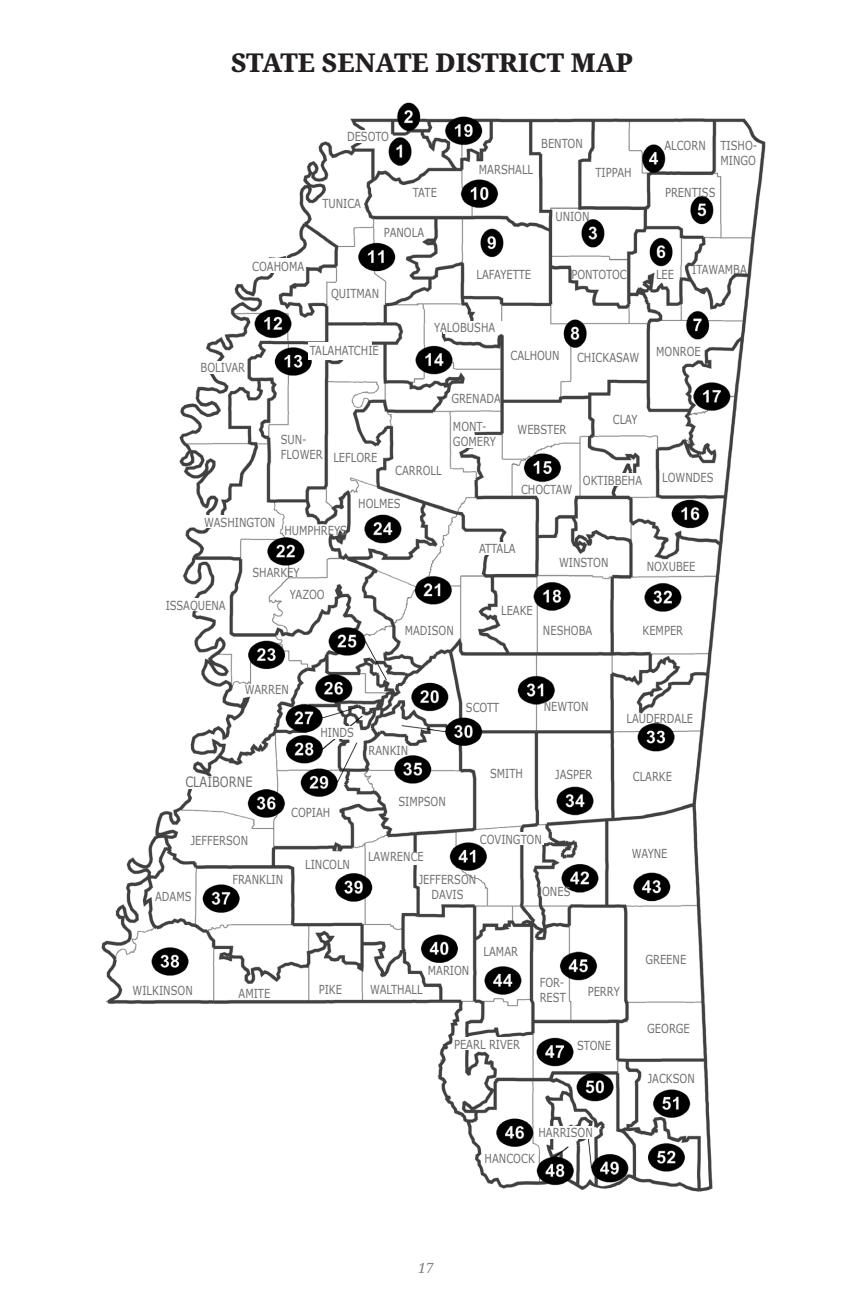
<style>
.page{position:relative;width:864px;height:1296px;background:#fff}
.page>*{position:absolute;margin:0;border:0;box-sizing:border-box;transform-origin:0 0}
.t1{font:800 26px "Noto Serif";color:#231f20}
.t2{font:14.2px "Verdana";color:#6d6e70;scale:.8 1}
.Leaders_4_Col{font:italic 14px "Noto Serif";color:#808285}
.t3{font:12.4px/15px "Verdana";color:#6d6e70;scale:.8 1}
</style>
<div class="page">
<img style="left:101px;top:102px;width:665px;height:1090px">
<div style="left:308px;top:342px;width:64px;height:18px;background:#fff"></div>
<div style="left:443px;top:322px;width:64px;height:12px;background:#fff"></div>
<div style="left:154px;top:598px;width:64px;height:12px;background:#fff"></div>
<div style="left:469px;top:542px;width:64px;height:12px;background:#fff"></div>
<div style="left:346px;top:130px;width:43px;height:12px;background:#fff"></div>
<div style="left:203px;top:515px;width:64px;height:13px;background:#fff"></div>
<div style="left:536px;top:1126px;width:57px;height:13px;background:#fff"></div>
<div style="left:453px;top:1037px;width:64px;height:13px;background:#fff"></div>
<div style="left:480px;top:832px;width:64px;height:13px;background:#fff"></div>
<div style="left:373px;top:852px;width:64px;height:12px;background:#fff"></div>
<div style="left:178px;top:776px;width:64px;height:13px;background:#fff"></div>
<div style="left:320px;top:727px;width:35px;height:12px;background:#fff"></div>
<div style="left:584px;top:474px;width:64px;height:12px;background:#fff"></div>
<div style="left:453px;top:435px;width:45px;height:13px;background:#fff"></div>
<div style="left:183px;top:362px;width:64px;height:12px;background:#fff"></div>
<div style="left:235px;top:258px;width:64px;height:15px;background:#fff"></div>
<svg style="left:587px;top:1185px;width:33px;height:7px"></svg>
<p class="t1" style="left:231px;top:44px;width:403px">STATE SENATE DISTRICT MAP</p>
<p class="t3" style="left:347px;top:129px;width:54px">DESOTO</p>
<p class="t3" style="left:322px;top:196px;width:50px">TUNICA</p>
<p class="t3" style="left:413px;top:185px;width:32px">TATE</p>
<p class="t3" style="left:384px;top:224px;width:52px">PANOLA</p>
<p class="t3" style="left:479px;top:162px;width:69px">MARSHALL</p>
<p class="t3" style="left:541px;top:136px;width:54px">BENTON</p>
<p class="t3" style="left:595px;top:165px;width:47px">TIPPAH</p>
<p class="t3" style="left:555px;top:209px;width:44px">UNION</p>
<p class="t3" style="left:664px;top:138px;width:118px;text-align:right">ALCORN TISHO-<br>MINGO</p>
<p class="t3" style="left:665px;top:185px;width:65px">PRENTISS</p>
<p class="t3" style="left:252px;top:259px;width:67px">COAHOMA</p>
<p class="t3" style="left:331px;top:285px;width:62px">QUITMAN</p>
<p class="t3" style="left:201px;top:360px;width:57px">BOLIVAR</p>
<p class="t3" style="left:310px;top:343px;width:88px">TALAHATCHIE</p>
<p class="t3" style="left:281px;top:432px;width:54px">SUN-<br>FLOWER</p>
<p class="t3" style="left:333px;top:449px;width:57px">LEFLORE</p>
<p class="t3" style="left:477px;top:267px;width:70px">LAFAYETTE</p>
<p class="t3" style="left:434px;top:319px;width:78px">YALOBUSHA</p>
<p class="t3" style="left:571px;top:267px;width:71px">PONTOTOC</p>
<p class="t3" style="left:656px;top:266px;width:24px">LEE</p>
<p class="t3" style="left:692px;top:262px;width:70px">ITAWAMBA</p>
<p class="t3" style="left:510px;top:348px;width:63px">CALHOUN</p>
<p class="t3" style="left:577px;top:349px;width:79px">CHICKASAW</p>
<p class="t3" style="left:395px;top:462px;width:60px">CARROLL</p>
<p class="t3" style="left:451px;top:391px;width:64px">GRENADA</p>
<p class="t3" style="left:453px;top:419px;width:55px">MONT-<br>GOMERY</p>
<p class="t3" style="left:518px;top:421px;width:63px">WEBSTER</p>
<p class="t3" style="left:613px;top:412px;width:33px">CLAY</p>
<p class="t3" style="left:521px;top:481px;width:65px">CHOCTAW</p>
<p class="t3" style="left:583px;top:472px;width:76px">OKTIBBEHA</p>
<p class="t3" style="left:656px;top:344px;width:57px">MONROE</p>
<p class="t3" style="left:662px;top:469px;width:66px">LOWNDES</p>
<p class="t3" style="left:204px;top:514px;width:90px">WASHINGTON</p>
<p class="t3" style="left:284px;top:522px;width:80px">HUMPHREYS</p>
<p class="t3" style="left:358px;top:495px;width:54px">HOLMES</p>
<p class="t3" style="left:166px;top:597px;width:77px">ISSAQUENA</p>
<p class="t3" style="left:290px;top:560px;width:45px;line-height:22.6px;text-indent:-37px">SHARKEY<br>YAZOO</p>
<p class="t3" style="left:405px;top:622px;width:63px">MADISON</p>
<p class="t3" style="left:479px;top:541px;width:47px">ATTALA</p>
<p class="t3" style="left:559px;top:554px;width:63px">WINSTON</p>
<p class="t3" style="left:647px;top:559px;width:62px">NOXUBEE</p>
<p class="t3" style="left:501px;top:603px;width:41px">LEAKE</p>
<p class="t3" style="left:543px;top:622px;width:63px">NESHOBA</p>
<p class="t3" style="left:642px;top:622px;width:52px">KEMPER</p>
<p class="t3" style="left:245px;top:682px;width:56px">WARREN</p>
<p class="t2" style="left:185px;top:773px;width:85px">CLAIBORNE</p>
<p class="t3" style="left:320px;top:724px;width:43px">HINDS</p>
<p class="t3" style="left:191px;top:832px;width:73px">JEFFERSON</p>
<p class="t3" style="left:291px;top:805px;width:51px">COPIAH</p>
<p class="t3" style="left:369px;top:743px;width:51px">RANKIN</p>
<p class="t3" style="left:398px;top:793px;width:61px">SIMPSON</p>
<p class="t3" style="left:466px;top:700px;width:43px">SCOTT</p>
<p class="t3" style="left:544px;top:699px;width:57px">NEWTON</p>
<p class="t3" style="left:490px;top:765px;width:43px">SMITH</p>
<p class="t3" style="left:555px;top:766px;width:48px">JASPER</p>
<p class="t3" style="left:480px;top:832px;width:79px">COVINGTON</p>
<p class="t3" style="left:626px;top:710px;width:85px">LAUDERDALE</p>
<p class="t3" style="left:633px;top:769px;width:51px">CLARKE</p>
<p class="t3" style="left:155px;top:888px;width:47px">ADAMS</p>
<p class="t3" style="left:232px;top:871px;width:65px">FRANKLIN</p>
<p class="t3" style="left:305px;top:856px;width:58px">LINCOLN</p>
<p class="t3" style="left:419px;top:845px;width:73px;line-height:22.2px;text-indent:-51px">LAWRENCE<br>JEFFERSON</p>
<p class="t3" style="left:432px;top:886px;width:41px">DAVIS</p>
<p class="t3" style="left:538px;top:884px;width:43px">JONES</p>
<p class="t3" style="left:632px;top:846px;width:46px">WAYNE</p>
<p class="t3" style="left:428px;top:963px;width:53px">MARION</p>
<p class="t3" style="left:133px;top:982px;width:77px">WILKINSON</p>
<p class="t3" style="left:239px;top:986px;width:41px">AMITE</p>
<p class="t3" style="left:319px;top:981px;width:31px">PIKE</p>
<p class="t3" style="left:370px;top:981px;width:67px">WALTHALL</p>
<p class="t3" style="left:484px;top:943px;width:45px">LAMAR</p>
<p class="t3" style="left:454px;top:1037px;width:84px">PEARL RIVER</p>
<p class="t3" style="left:540px;top:975px;width:34px">FOR-<br>REST</p>
<p class="t3" style="left:588px;top:983px;width:42px">PERRY</p>
<p class="t3" style="left:577px;top:1038px;width:44px">STONE</p>
<p class="t3" style="left:538px;top:1124px;width:69px">HARRISON</p>
<p class="t3" style="left:485px;top:1151px;width:64px">HANCOCK</p>
<p class="t3" style="left:645px;top:952px;width:53px">GREENE</p>
<p class="t3" style="left:647px;top:1021px;width:55px">GEORGE</p>
<p class="t3" style="left:648px;top:1071px;width:60px">JACKSON</p>
<p class="Leaders_4_Col" style="left:418px;top:1258px;width:17px">17</p>
</div>
